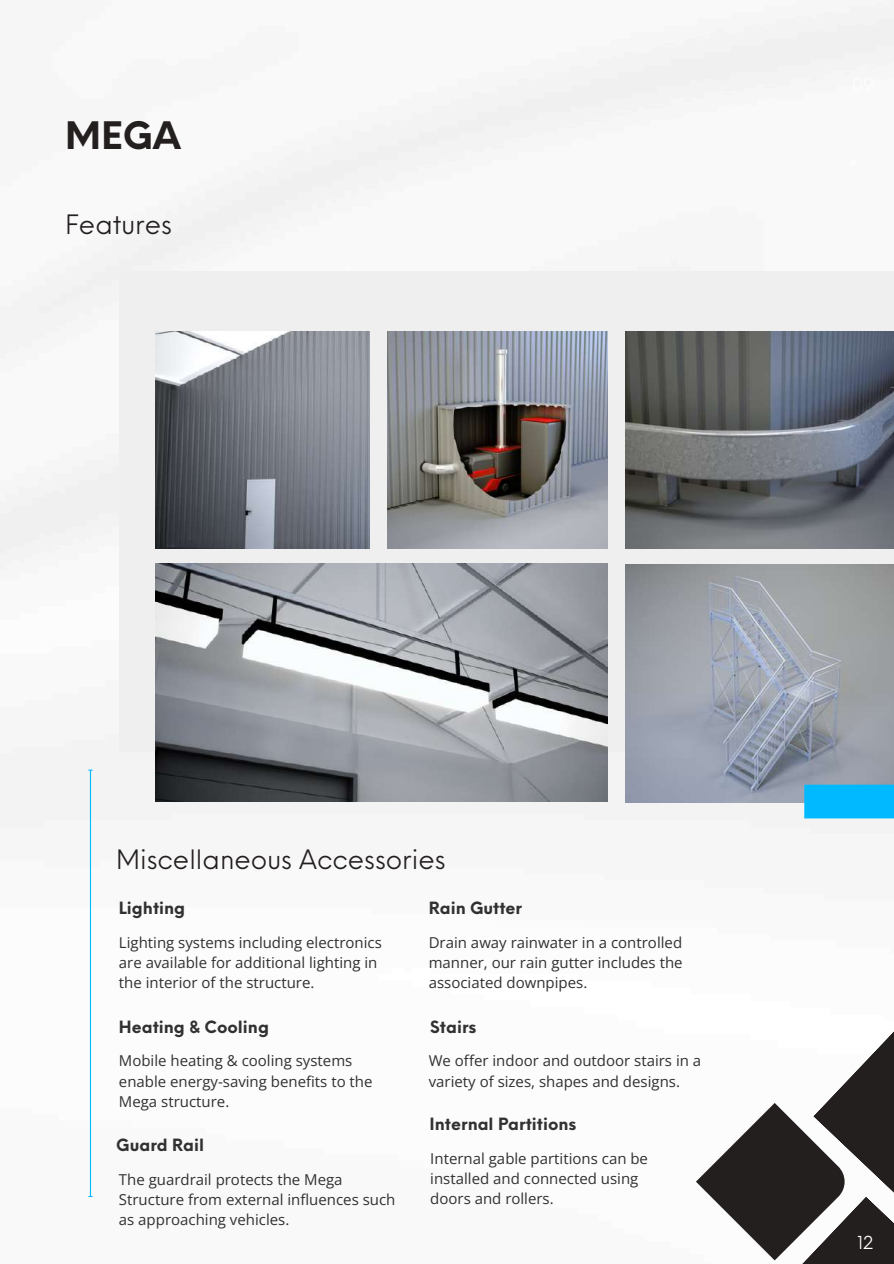
<style>
.page{position:relative;width:894px;height:1264px;background:#fff}
.page>*{position:absolute;margin:0;border:0;box-sizing:border-box;transform-origin:0 0}
.t1{font:700 36.9px "Neue Einstellung";color:#241f1f}
.t2{font:26.1px "Neue Einstellung";color:#241f1f}
.t3{font:17.4px "Neue Einstellung";color:#fff}
.t4{font:700 16.5px "Neue Einstellung";color:#313131}
.t5{font:15px/20.2px "Open Sans";color:#313131}
</style>
<div class="page">
<img style="left:0;top:0;width:893px;height:1198px">
<div style="left:119px;top:271px;width:774px;height:480px;background:#efefef"></div>
<hr style="left:90px;top:770px;width:1px;height:426px;background:#00b9ff">
<img style="left:156px;top:331px;width:213px;height:217px">
<img style="left:625px;top:331px;width:268px;height:217px">
<img style="left:625px;top:564px;width:268px;height:238px">
<div style="left:804px;top:784px;width:89px;height:34px;background:#00b9ff"></div>
<img style="left:156px;top:563px;width:451px;height:238px">
<svg style="left:695px;top:859px;width:198px;height:404px"></svg>
<img style="left:387px;top:331px;width:220px;height:217px">
<h1 class="t1" style="left:65px;top:102px;width:118px">MEGA</h1>
<h2 class="t2" style="left:65px;top:201px;width:108px">Features</h2>
<h2 class="t2" style="left:116px;top:835px;width:331px">Miscellaneous Accessories</h2>
<p class="t4" style="left:119px;top:893px;width:68px">Lighting</p>
<p class="t4" style="left:428px;top:893px;width:95px">Rain Gutter</p>
<p class="t5" style="left:119px;top:932px;width:264px">Lighting systems including electronics are available for additional lighting in the interior of the structure.</p>
<p class="t5" style="left:428px;top:932px;width:255px;text-align:justify">Drain away rainwater in a controlled manner, our rain gutter includes the associated downpipes.</p>
<p class="t4" style="left:119px;top:1011px;width:152px">Heating &amp; Cooling</p>
<p class="t5" style="left:119px;top:1050px;width:255px">Mobile heating &amp; cooling systems enable energy-saving benefits to the<br>Mega structure.</p>
<p class="t4" style="left:116px;top:1129px;width:89px">Guard Rail</p>
<p class="t5" style="left:119px;top:1168px;width:278px">The guardrail protects the Mega<br>Structure from external influences such as approaching vehicles.</p>
<p class="t4" style="left:430px;top:1011px;width:48px">Stairs</p>
<p class="t5" style="left:428px;top:1050px;width:274px">We offer indoor and outdoor stairs in a variety of sizes, shapes and designs.</p>
<p class="t4" style="left:429px;top:1109px;width:148px">Internal Partitions</p>
<p class="t5" style="left:430px;top:1147px;width:219px">Internal gable partitions can be installed and connected using doors and rollers.</p>
<p class="t3" style="left:857px;top:1226px;width:18px">12</p>
</div>
